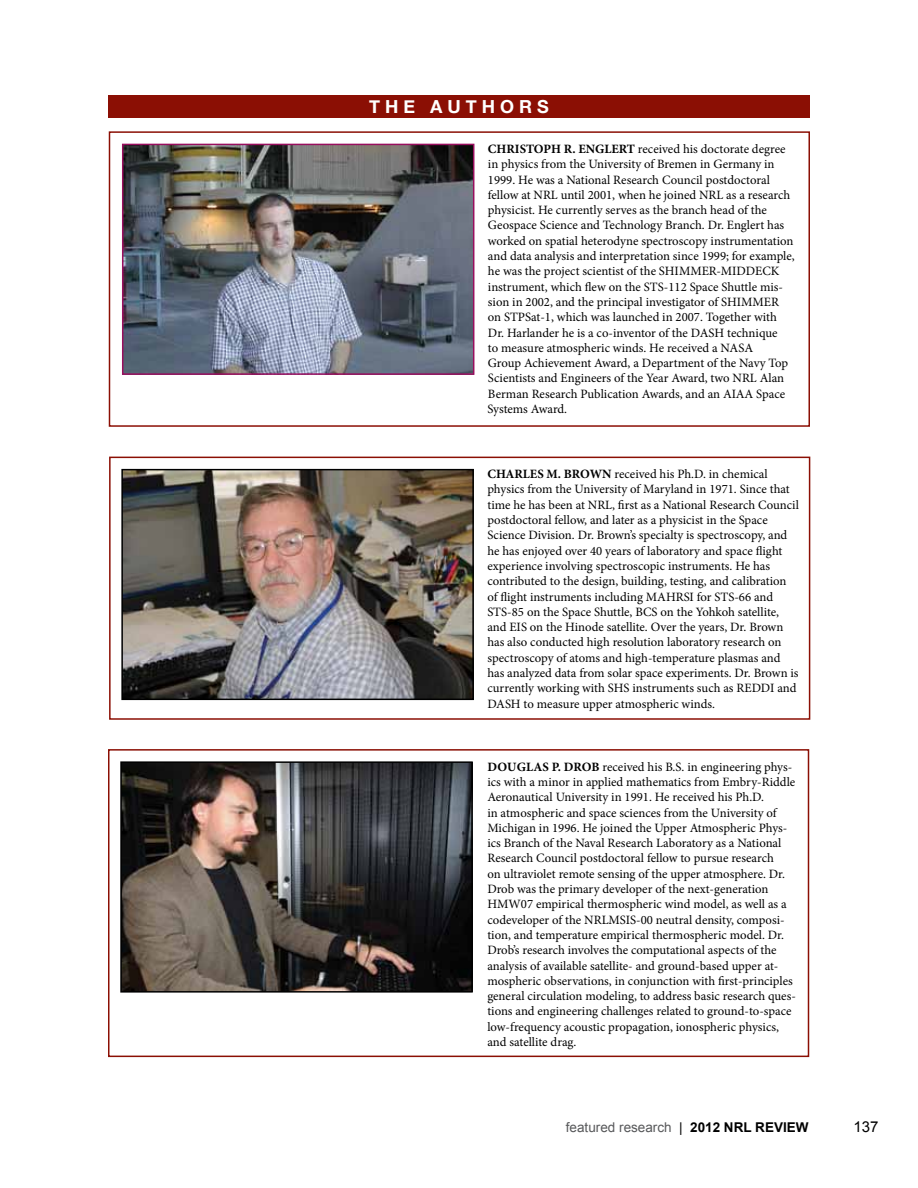
<style>
.page{position:relative;width:918px;height:1188px;background:#fff}
.page>*{position:absolute;margin:0;border:0;box-sizing:border-box;transform-origin:0 0}
.t1{font:700 18px "Helvetica Neue";color:#fff}
.t2{font:15px "Arial";color:#000}
.t3{font:13.5px "Arial";color:#58595b}
.t4{font:12.75px/15.3px "Minion Pro";color:#000}
.t5{font:700 12.75px "Minion Pro";color:#000}
.s1{font-weight:700}
.s2{color:#000}
.s3{font-weight:700;color:#000}
</style>
<div class="page">
<div style="left:108px;top:95px;width:702px;height:22px;background:#8b0f04"></div>
<div style="left:109px;top:131px;width:701px;height:296px;border:2px solid #8b0f04"></div>
<div style="left:109px;top:457px;width:701px;height:263px;border:2px solid #8b0f04"></div>
<img style="left:124px;top:472px;width:347px;height:225px">
<div style="left:121px;top:469px;width:353px;height:231px;border:2px solid #000"></div>
<div style="left:108px;top:749px;width:701px;height:308px;border:2px solid #8b0f04"></div>
<img style="left:123px;top:764px;width:347px;height:226px">
<div style="left:120px;top:761px;width:353px;height:232px;border:2px solid #000"></div>
<img style="left:125px;top:147px;width:346px;height:225px">
<div style="left:122px;top:144px;width:352px;height:231px;border:2px solid #990e5e"></div>
<h1 class="t1" style="left:369px;top:90px;width:181px">T H E A U T H O R S</h1>
<p class="t5" style="left:488px;top:140px;width:41px">CHRISTOPH</p>
<p class="t4" style="left:487px;top:141px;width:309px;text-indent:77px"><span class="s1">R. ENGLERT</span> received his doctorate degree in physics from the University of Bremen in Germany in 1999. He was a National Research Council postdoctoral fellow at NRL until 2001, when he joined NRL as a research physicist. He currently serves as the branch head of the Geospace Science and Technology Branch. Dr. Englert has worked on spatial heterodyne spectroscopy instrumentation and data analysis and interpretation since 1999; for example, he was the project scientist of the SHIMMER-MIDDECK instrument, which flew on the STS-112 Space Shuttle mis&shy;sion in 2002, and the principal investigator of SHIMMER on STPSat-1, which was launched in 2007. Together with Dr. Harlander he is a co-inventor of the DASH technique<br>to measure atmospheric winds. He received a NASA<br>Group Achievement Award, a Department of the Navy Top Scientists and Engineers of the Year Award, two NRL Alan Berman Research Publication Awards, and an AIAA Space Systems Award.</p>
<p class="t4" style="left:487px;top:467px;width:313px;text-indent:27px"><span class="s1">RLES M. BROWN</span> received his Ph.D. in chemical physics from the University of Maryland in 1971. Since that time he has been at NRL, first as a National Research Council postdoctoral fellow, and later as a physicist in the Space Science Division. Dr. Brown’s specialty is spectroscopy, and he has enjoyed over 40 years of laboratory and space flight experience involving spectroscopic instruments. He has contributed to the design, building, testing, and calibration of flight instruments including MAHRSI for STS-66 and STS-85 on the Space Shuttle, BCS on the Yohkoh satellite, and EIS on the Hinode satellite. Over the years, Dr. Brown has also conducted high resolution laboratory research on spectroscopy of atoms and high-temperature plasmas and has analyzed data from solar space experiments. Dr. Brown is currently working with SHS instruments such as REDDI and DASH to measure upper atmospheric winds.</p>
<p class="t5" style="left:487px;top:465px;width:10px">CHA</p>
<p class="t4" style="left:487px;top:759px;width:310px"><span class="s1">DOUGLAS P. DROB</span> received his B.S. in engineering phys&shy;ics with a minor in applied mathematics from Embry-Riddle Aeronautical University in 1991. He received his Ph.D.<br>in atmospheric and space sciences from the University of Michigan in 1996. He joined the Upper Atmospheric Phys&shy;ics Branch of the Naval Research Laboratory as a National Research Council postdoctoral fellow to pursue research<br>on ultraviolet remote sensing of the upper atmosphere. Dr.<br>Drob was the primary developer of the next-generation HMW07 empirical thermospheric wind model, as well as a codeveloper of the NRLMSIS-00 neutral density, composi&shy;tion, and temperature empirical thermospheric model. Dr.<br>Drob’s research involves the computational aspects of the analysis of available satellite- and ground-based upper at&shy;mospheric observations, in conjunction with first-principles general circulation modeling, to address basic research ques&shy;tions and engineering challenges related to ground-to-space low-frequency acoustic propagation, ionospheric physics, and satellite drag.</p>
<p class="t3" style="left:566px;top:1119px;width:244px">featured research <span class="s2">|</span> <span class="s3">2012 NRL REVIEW</span></p>
<p class="t2" style="left:854px;top:1117px;width:27px">137</p>
</div>
